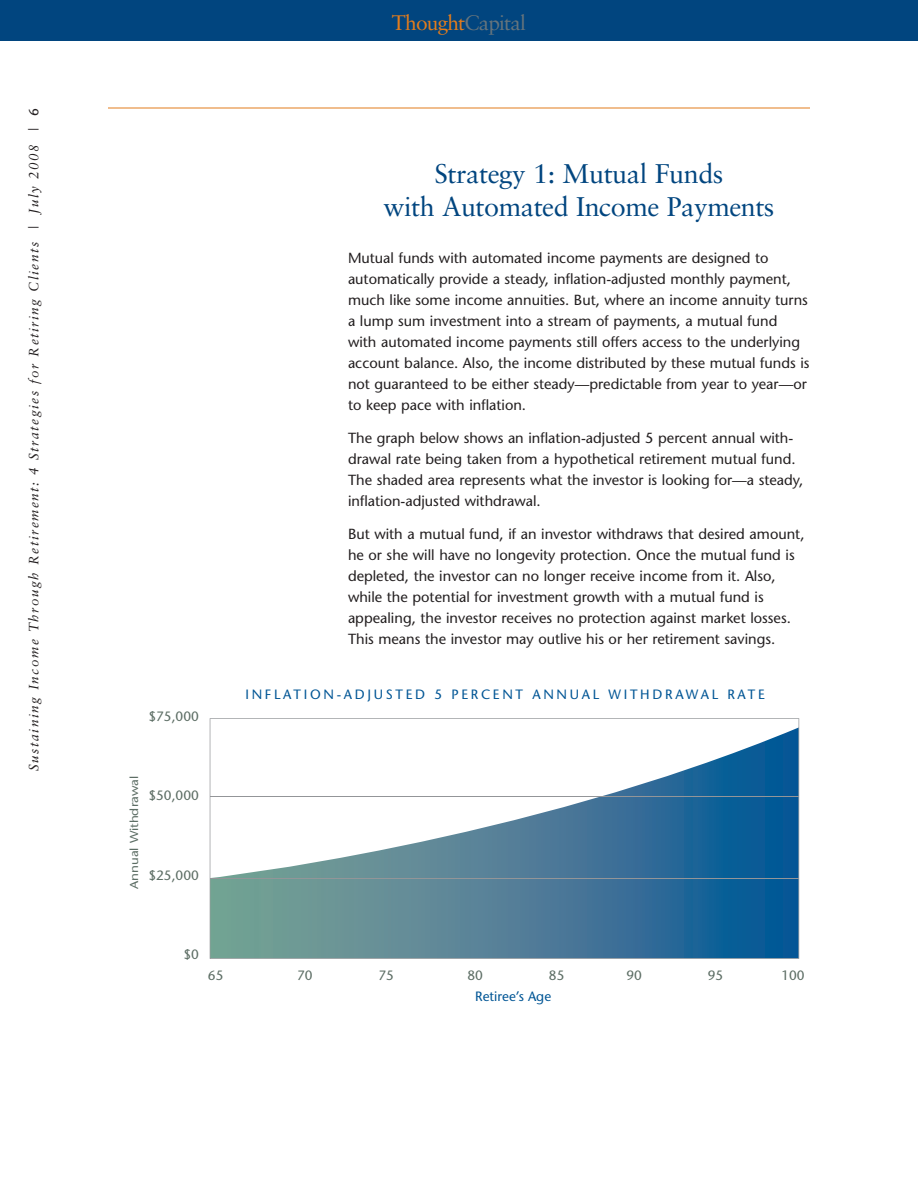
<style>
.page{position:relative;width:918px;height:1188px;background:#fff}
.page>*{position:absolute;margin:0;border:0;box-sizing:border-box;transform-origin:0 0}
.t1{font:27px/33px "Sabon";letter-spacing:-.015em;color:#01457f;text-align:center}
.t2{font:21px "Sabon";letter-spacing:-.04em;color:#e37c1c}
.t3{font:14.7px/21px "Stone Sans";color:#231f20}
.t4{font:italic 13.5px "Sabon";letter-spacing:.11em;color:#231f20}
.t5{font:13.5px "Stone Sans";letter-spacing:.2em;color:#005595}
.t6{font:13.5px "Stone Sans";color:#5d6e65}
.t7{font:13.5px "Stone Sans";color:#005595}
.t8{font:11.55px "Stone Sans";color:#5d6e65;scale:1.17 1}
.s1{font-family:"Stone Sans";font-style:normal}
.s2{color:#66747c}
</style>
<div class="page">
<div style="left:0;top:0;width:918px;height:40px;background:#01457f"></div>
<hr style="left:108px;top:108px;width:702px;height:1px;background:#e37c1c">
<svg style="left:210px;top:718px;width:589px;height:241px"></svg>
<p class="t4" style="left:28px;top:771px;width:664px;rotate:-90deg">Sustaining Income Through Retirement: 4 Strategies for Retiring Clients | July 2008 | <span class="s1">6</span></p>
<h2 class="t2" style="left:392px;top:13px;width:136px">Thought<span class="s2">Capital</span></h2>
<p class="t6" style="left:148px;top:711px;width:52px">$75,000</p>
<p class="t8" style="left:130px;top:889px;width:99px;rotate:-90deg">Annual Withdrawal</p>
<p class="t6" style="left:148px;top:790px;width:52px">$50,000</p>
<p class="t6" style="left:148px;top:870px;width:52px">$25,000</p>
<h1 class="t1" style="left:384px;top:159px;width:392px">Strategy 1: Mutual Funds<br>with Automated Income Payments</h1>
<p class="t3" style="left:348px;top:249px;width:463px">Mutual funds with automated income payments are designed to automatically provide a steady, inflation-adjusted monthly payment, much like some income annuities. But, where an income annuity turns a lump sum investment into a stream of payments, a mutual fund<br>with automated income payments still offers access to the underlying account balance. Also, the income distributed by these mutual funds is not guaranteed to be either steady—predictable from year to year—or to keep pace with inflation.</p>
<p class="t3" style="left:348px;top:429px;width:457px">The graph below shows an inflation-adjusted 5 percent annual with&shy;drawal rate being taken from a hypothetical retirement mutual fund.<br>The shaded area represents what the investor is looking for—a steady, inflation-adjusted withdrawal.</p>
<p class="t3" style="left:348px;top:525px;width:458px">But with a mutual fund, if an investor withdraws that desired amount, he or she will have no longevity protection. Once the mutual fund is depleted, the investor can no longer receive income from it. Also, while the potential for investment growth with a mutual fund is appealing, the investor receives no protection against market losses.<br>This means the investor may outlive his or her retirement savings.</p>
<p class="t5" style="left:245px;top:689px;width:521px">INFLATION-ADJUSTED 5 PERCENT ANNUAL WITHDRAWAL RATE</p>
<p class="t6" style="left:183px;top:949px;width:17px">$0</p>
<p class="t6" style="left:208px;top:971px;width:17px">65</p>
<p class="t6" style="left:297px;top:971px;width:17px">70</p>
<p class="t6" style="left:378px;top:971px;width:17px">75</p>
<p class="t6" style="left:468px;top:971px;width:17px">80</p>
<p class="t6" style="left:549px;top:971px;width:17px">85</p>
<p class="t6" style="left:626px;top:971px;width:17px">90</p>
<p class="t6" style="left:708px;top:971px;width:17px">95</p>
<p class="t6" style="left:781px;top:971px;width:25px">100</p>
<p class="t7" style="left:475px;top:992px;width:77px">Retiree’s Age</p>
</div>
